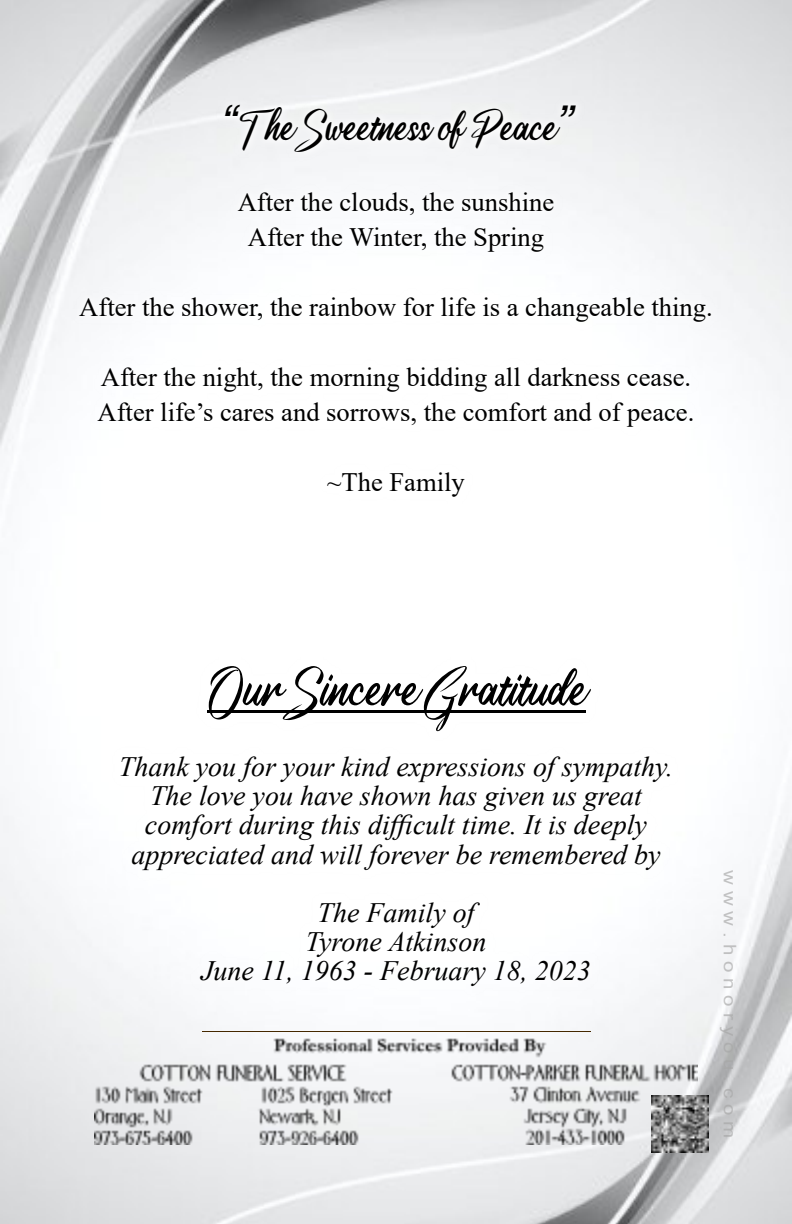
<style>
.page{position:relative;width:792px;height:1224px;background:#fff}
.page>*{position:absolute;margin:0;border:0;box-sizing:border-box;transform-origin:0 0}
.t1{font:60px "a Antara Distance";color:#000}
.t2{font:48px "a Antara Distance";color:#000}
.t3{font:italic 28px/29.2px "Times New Roman";color:#000;text-align:center}
.t4{font:26.6px/35px "Times New Roman";color:#000;text-align:center}
.t5{font:17.4px "Arial";letter-spacing:.285em;color:rgb(167 167 167/.68);scale:1.18 1}
.s1{font-family:"Arial";font-style:italic}
</style>
<div class="page">
<img style="left:0;top:0;width:792px;height:1224px">
<img style="left:94px;top:657px;width:604px;height:488px">
<hr style="left:207px;top:710px;width:378px;height:3px;background:#000">
<img style="left:72px;top:98px;width:646px;height:406px">
<img style="left:651px;top:1095px;width:57px;height:57px">
<h2 class="t2" style="left:220px;top:107px;width:353px"><span class="s1">“</span>The Sweetness of Peace<span class="s1">”</span></h2>
<p class="t4" style="left:238px;top:187px;width:318px">After the clouds, the sunshine<br>After the Winter, the Spring</p>
<p class="t4" style="left:79px;top:292px;width:635px">After the shower, the rainbow for life is a changeable thing.</p>
<p class="t4" style="left:98px;top:362px;width:598px;text-align:left">After the night, the morning bidding all darkness cease.<br>After life’s cares and sorrows, the comfort and of peace.</p>
<p class="t4" style="left:327px;top:467px;width:139px">~The Family</p>
<h1 class="t1" style="left:207px;top:663px;width:380px">Our Sincere Gratitude</h1>
<p class="t3" style="left:119px;top:755px;width:556px">Thank you for your kind expressions of sympathy.<br>The love you have shown has given us great comfort during this difficult time. It is deeply appreciated and will forever be remembered by</p>
<p class="t3" style="left:201px;top:901px;width:391px">The Family of<br>Tyrone Atkinson<br>June 11, 1963 - February 18, 2023</p>
<p class="t5" style="left:736px;top:870px;width:229px;rotate:90deg">www.honoryou.com</p>
</div>
